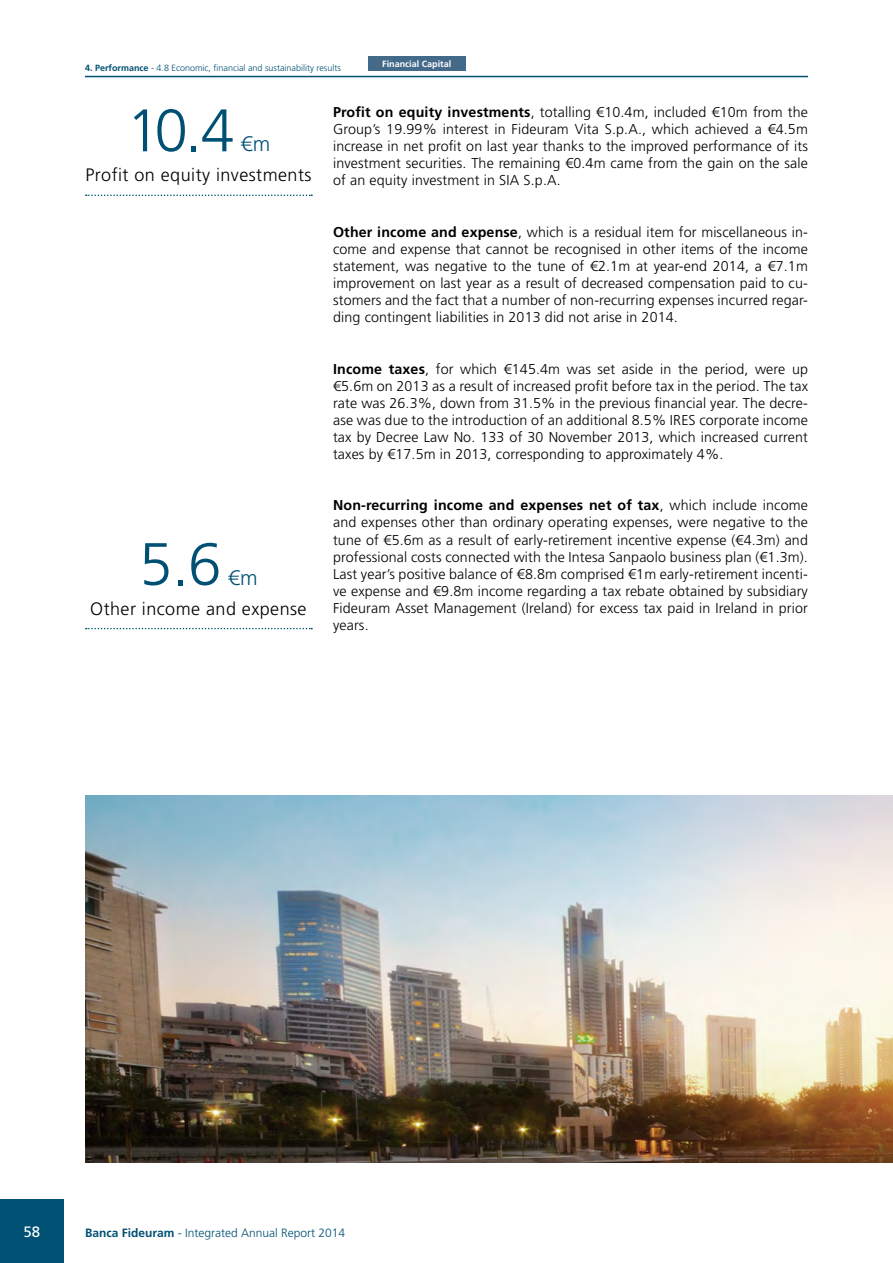
<style>
.page{position:relative;width:893px;height:1263px;background:#fff}
.page>*{position:absolute;margin:0;border:0;box-sizing:border-box;transform-origin:0 0}
.t1{font:300 60px "Frutiger LT Std";color:#005074}
.t2{font:300 21px "Frutiger LT Std";color:#005074}
.t3{font:300 18px "Frutiger LT Std";letter-spacing:.025em;color:#000}
.t4{font:15px "Frutiger LT Std";color:#fff}
.t5{font:300 14.25px/17.1px "Frutiger LT Std";letter-spacing:.01em;color:#000;text-align:justify}
.t6{font:300 12px "Frutiger LT Std";color:#005074}
.t7{font:300 9px "Frutiger LT Std";color:#005074}
.t8{font:700 9px "Frutiger LT Std";color:#fff}
.s1{font-weight:700}
</style>
<div class="page">
<div style="left:0;top:1199px;width:64px;height:64px;background:#005074"></div>
<hr style="left:85px;top:76px;width:723px;height:1px;background:#005074">
<svg style="left:86px;top:628px;width:226px;height:1px"></svg>
<svg style="left:86px;top:195px;width:226px;height:1px"></svg>
<img style="left:85px;top:795px;width:808px;height:367px">
<div style="left:368px;top:57px;width:98px;height:14px;background:#446a8a"></div>
<p class="t7" style="left:85px;top:62px;width:257px"><span class="s1">4. Performance</span> - 4.8 Economic, financial and sustainability results</p>
<p class="t8" style="left:382px;top:59px;width:71px">Financial Capital</p>
<h1 class="t1" style="left:127px;top:97px;width:109px">10.4</h1>
<h2 class="t2" style="left:241px;top:132px;width:31px">€m</h2>
<p class="t3" style="left:85px;top:164px;width:228px">Profit on equity investments</p>
<h1 class="t1" style="left:139px;top:530px;width:84px">5.6</h1>
<h2 class="t2" style="left:228px;top:566px;width:31px">€m</h2>
<p class="t3" style="left:90px;top:598px;width:218px">Other income and expense</p>
<p class="t5" style="left:333px;top:104px;width:476px"><span class="s1">Profit on equity investments</span>, totalling €10.4m, included €10m from the Group’s 19.99% interest in Fideuram Vita S.p.A., which achieved a €4.5m increase in net profit on last year thanks to the improved performance of its investment securities. The remaining €0.4m came from the gain on the sale of an equity investment in SIA S.p.A.</p>
<p class="t5" style="left:333px;top:223px;width:476px"><span class="s1">Other income and expense</span>, which is a residual item for miscellaneous in&shy;come and expense that cannot be recognised in other items of the income statement, was negative to the tune of €2.1m at year-end 2014, a €7.1m improvement on last year as a result of decreased compensation paid to cu&shy;stomers and the fact that a number of non-recurring expenses incurred regar&shy;ding contingent liabilities in 2013 did not arise in 2014.</p>
<p class="t5" style="left:333px;top:360px;width:476px"><span class="s1">Income taxes</span>, for which €145.4m was set aside in the period, were up €5.6m on 2013 as a result of increased profit before tax in the period. The tax rate was 26.3%, down from 31.5% in the previous financial year. The decre&shy;ase was due to the introduction of an additional 8.5% IRES corporate income tax by Decree Law No. 133 of 30 November 2013, which increased current taxes by €17.5m in 2013, corresponding to approximately 4%.</p>
<p class="t5" style="left:333px;top:497px;width:476px"><span class="s1">Non-recurring income and expenses net of tax</span>, which include income and expenses other than ordinary operating expenses, were negative to the tune of €5.6m as a result of early-retirement incentive expense (€4.3m) and professional costs connected with the Intesa Sanpaolo business plan (€1.3m).<br>Last year’s positive balance of €8.8m comprised €1m early-retirement incenti&shy;ve expense and €9.8m income regarding a tax rebate obtained by subsidiary Fideuram Asset Management (Ireland) for excess tax paid in Ireland in prior years.</p>
<p class="t4" style="left:24px;top:1223px;width:18px">58</p>
<p class="t6" style="left:85px;top:1226px;width:262px"><span class="s1">Banca Fideuram</span> - Integrated Annual Report 2014</p>
</div>
